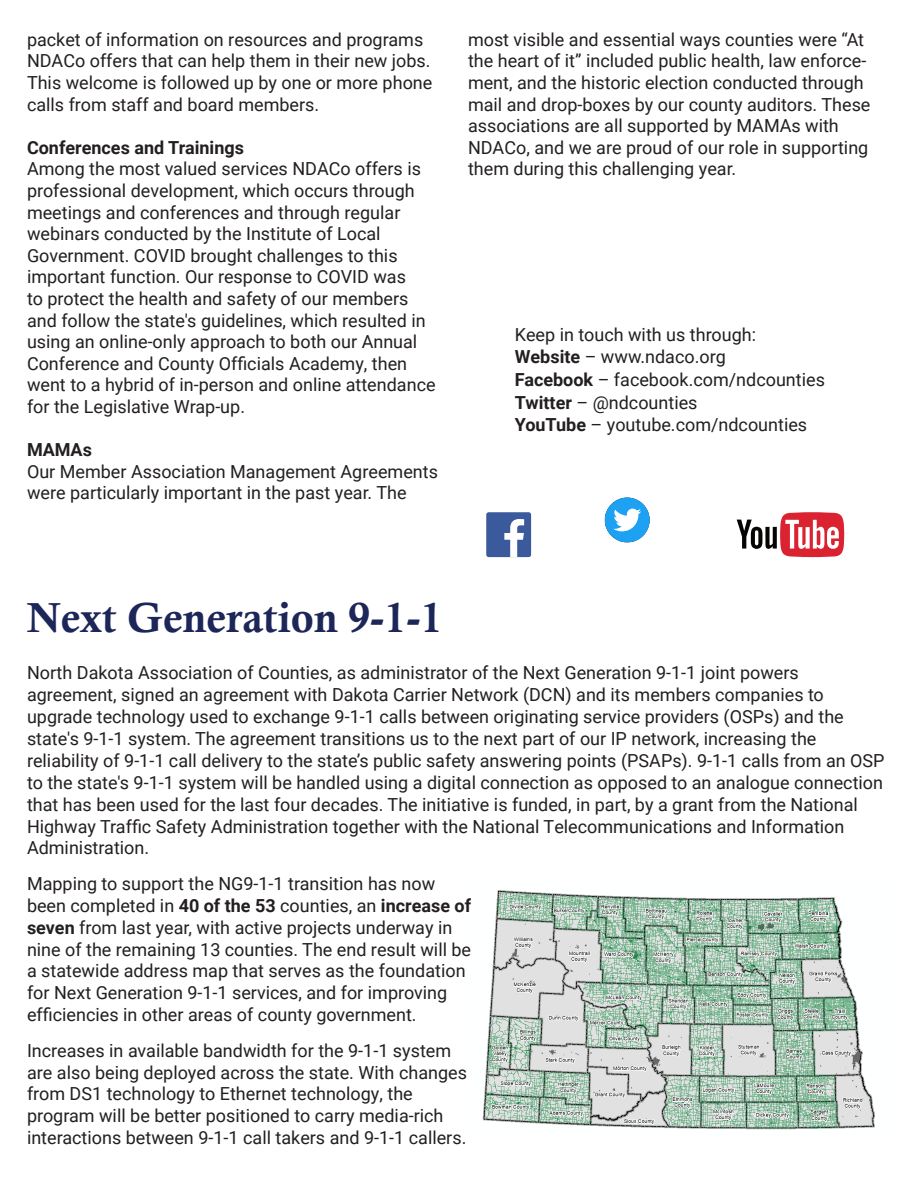
<style>
.page{position:relative;width:918px;height:1188px;background:#fff}
.page>*{position:absolute;margin:0;border:0;box-sizing:border-box;transform-origin:0 0}
.body_text{font:42px "Calis MT Bol";color:#1d2658}
.body_text-2{font:18px/21.6px "Roboto";color:#231f20}
.body_text-3{font:700 18px "Roboto";color:#231f20}
.s1{font-weight:700}
</style>
<div class="page">
<svg style="left:737px;top:512px;width:107px;height:45px"></svg>
<div style="left:605px;top:498px;width:45px;height:44px;background:#1da1f2;border-radius:22px"></div>
<svg style="left:613px;top:509px;width:28px;height:22px"></svg>
<div style="left:486px;top:512px;width:45px;height:45px;background:#3b5a9b;border-radius:2px"></div>
<svg style="left:504px;top:519px;width:20px;height:38px"></svg>
<img style="left:482px;top:890px;width:393px;height:240px">
<p class="body_text-2" style="left:27px;top:28px;width:407px">packet of information on resources and programs NDACo offers that can help them in their new jobs.<br>This welcome is followed up by one or more phone calls from staff and board members.</p>
<p class="body_text-3" style="left:27px;top:135px;width:219px">Conferences and Trainings</p>
<p class="body_text-2" style="left:27px;top:158px;width:410px">Among the most valued services NDACo offers is professional development, which occurs through meetings and conferences and through regular webinars conducted by the Institute of Local Government. COVID brought challenges to this important function. Our response to COVID was<br>to protect the health and safety of our members and follow the state's guidelines, which resulted in using an online-only approach to both our Annual Conference and County Officials Academy, then went to a hybrid of in-person and online attendance for the Legislative Wrap-up.</p>
<p class="body_text-3" style="left:27px;top:437px;width:67px">MAMAs</p>
<p class="body_text-2" style="left:27px;top:460px;width:413px">Our Member Association Management Agreements were particularly important in the past year. The</p>
<p class="body_text-2" style="left:468px;top:28px;width:404px">most visible and essential ways counties were “At the heart of it” included public health, law enforce&shy;ment, and the historic election conducted through mail and drop-boxes by our county auditors. These associations are all supported by MAMAs with NDACo, and we are proud of our role in supporting them during this challenging year.</p>
<p class="body_text-2" style="left:515px;top:323px;width:243px">Keep in touch with us through:</p>
<p class="body_text-2" style="left:515px;top:345px;width:213px"><span class="s1">Website</span> – www.ndaco.org</p>
<p class="body_text-2" style="left:515px;top:368px;width:312px"><span class="s1">Facebook</span> – facebook.com/ndcounties</p>
<p class="body_text-2" style="left:515px;top:391px;width:184px"><span class="s1">Twitter</span> – @ndcounties</p>
<p class="body_text-2" style="left:515px;top:413px;width:294px"><span class="s1">YouTube</span> – youtube.com/ndcounties</p>
<p class="body_text" style="left:27px;top:594px;width:417px">Next Generation 9-1-1</p>
<p class="body_text-2" style="left:27px;top:661px;width:859px">North Dakota Association of Counties, as administrator of the Next Generation 9-1-1 joint powers agreement, signed an agreement with Dakota Carrier Network (DCN) and its members companies to upgrade technology used to exchange 9-1-1 calls between originating service providers (OSPs) and the state's 9-1-1 system. The agreement transitions us to the next part of our IP network, increasing the reliability of 9-1-1 call delivery to the state’s public safety answering points (PSAPs). 9-1-1 calls from an OSP to the state's 9-1-1 system will be handled using a digital connection as opposed to an analogue connection that has been used for the last four decades. The initiative is funded, in part, by a grant from the National Highway Traffic Safety Administration together with the National Telecommunications and Information Administration.</p>
<p class="body_text-2" style="left:27px;top:872px;width:446px">Mapping to support the NG9-1-1 transition has now been completed in <span class="s1">40 of the 53</span> counties, an <span class="s1">increase of seven</span> from last year, with active projects underway in nine of the remaining 13 counties. The end result will be a statewide address map that serves as the foundation for Next Generation 9-1-1 services, and for improving efficiencies in other areas of county government.</p>
<p class="body_text-2" style="left:27px;top:1039px;width:442px">Increases in available bandwidth for the 9-1-1 system are also being deployed across the state. With changes from DS1 technology to Ethernet technology, the program will be better positioned to carry media-rich interactions between 9-1-1 call takers and 9-1-1 callers.</p>
</div>
